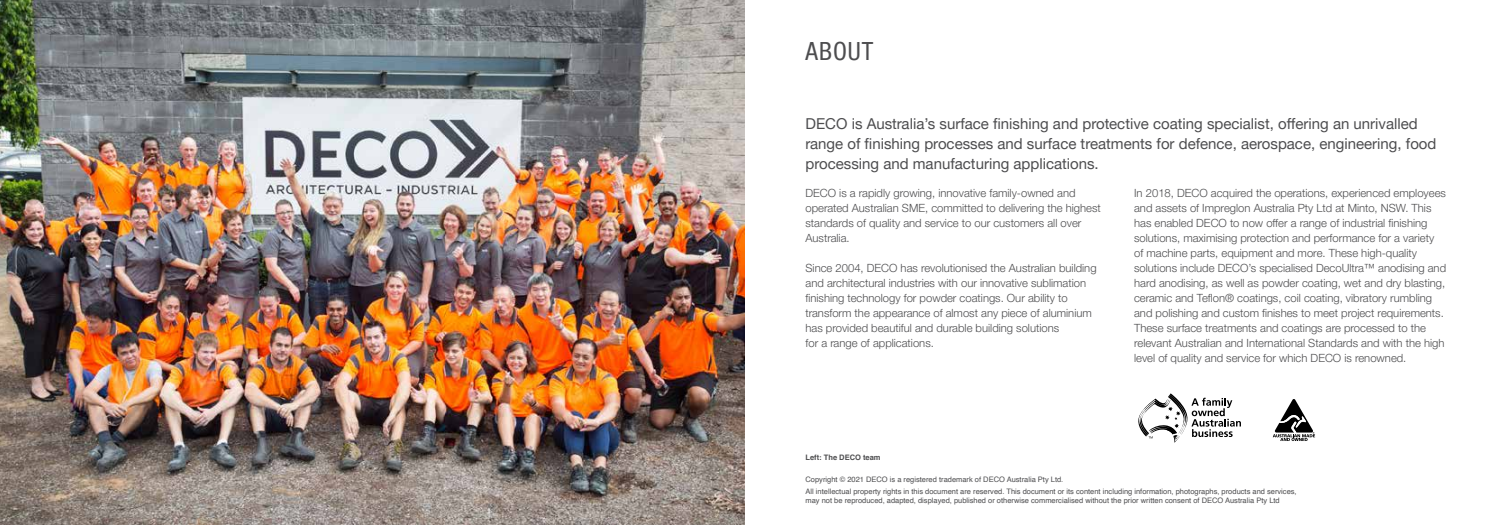
<style>
.page{position:relative;width:1489px;height:525px;background:#fff}
.page>*{position:absolute;margin:0;border:0;box-sizing:border-box;transform-origin:0 0}
.t1{font:condensed 25px "Helvetica Neue LTW1 G";letter-spacing:.04em;color:#4d4d4f}
.t2{font:15px/20px "Helvetica Neue LTW1 G";color:#4d4d4f}
.t3{font:300 11.25px/15px "Helvetica Neue LTW1 G";color:#4d4d4f}
.t4{font:7.5px/12px "Helvetica";color:#4d4d4f}
.t5{font:700 7.5px "Helvetica";color:#4d4d4f}
</style>
<div class="page">
<img style="left:0;top:0;width:744px;height:524px">
<svg style="left:1272px;top:399px;width:43px;height:42px"></svg>
<svg style="left:1138px;top:393px;width:102px;height:49px"></svg>
<h1 class="t1" style="left:805px;top:36px;width:69px">ABOUT</h1>
<p class="t2" style="left:805px;top:113px;width:632px">DECO is Australia’s surface finishing and protective coating specialist, offering an unrivalled range of finishing processes and surface treatments for defence, aerospace, engineering, food processing and manufacturing applications.</p>
<p class="t3" style="left:805px;top:185px;width:297px">DECO is a rapidly growing, innovative family-owned and operated Australian SME, committed to delivering the highest standards of quality and service to our customers all over Australia.</p>
<p class="t3" style="left:805px;top:260px;width:292px">Since 2004, DECO has revolutionised the Australian building and architectural industries with our innovative sublimation finishing technology for powder coatings. Our ability to transform the appearance of almost any piece of aluminium has provided beautiful and durable building solutions<br>for a range of applications.</p>
<p class="t3" style="left:1134px;top:185px;width:313px">In 2018, DECO acquired the operations, experienced employees and assets of Impreglon Australia Pty Ltd at Minto, NSW. This has enabled DECO to now offer a range of industrial finishing solutions, maximising protection and performance for a variety of machine parts, equipment and more. These high-quality solutions include DECO’s specialised DecoUltra™ anodising and hard anodising, as well as powder coating, wet and dry blasting, ceramic and Teflon® coatings, coil coating, vibratory rumbling and polishing and custom finishes to meet project requirements.<br>These surface treatments and coatings are processed to the relevant Australian and International Standards and with the high level of quality and service for which DECO is renowned.</p>
<p class="t5" style="left:805px;top:451px;width:77px">Left: The DECO team</p>
<p class="t4" style="left:805px;top:473px;width:492px">Copyright © 2021 DECO is a registered trademark of DECO Australia Pty Ltd.<br>All intellectual property rights in this document are reserved. This document or its content including information, photographs, products and services,</p>
<p class="t4" style="left:805px;top:494px;width:475px">may not be reproduced, adapted, displayed, published or otherwise commercialised without the prior written consent of DECO Australia Pty Ltd</p>
</div>
